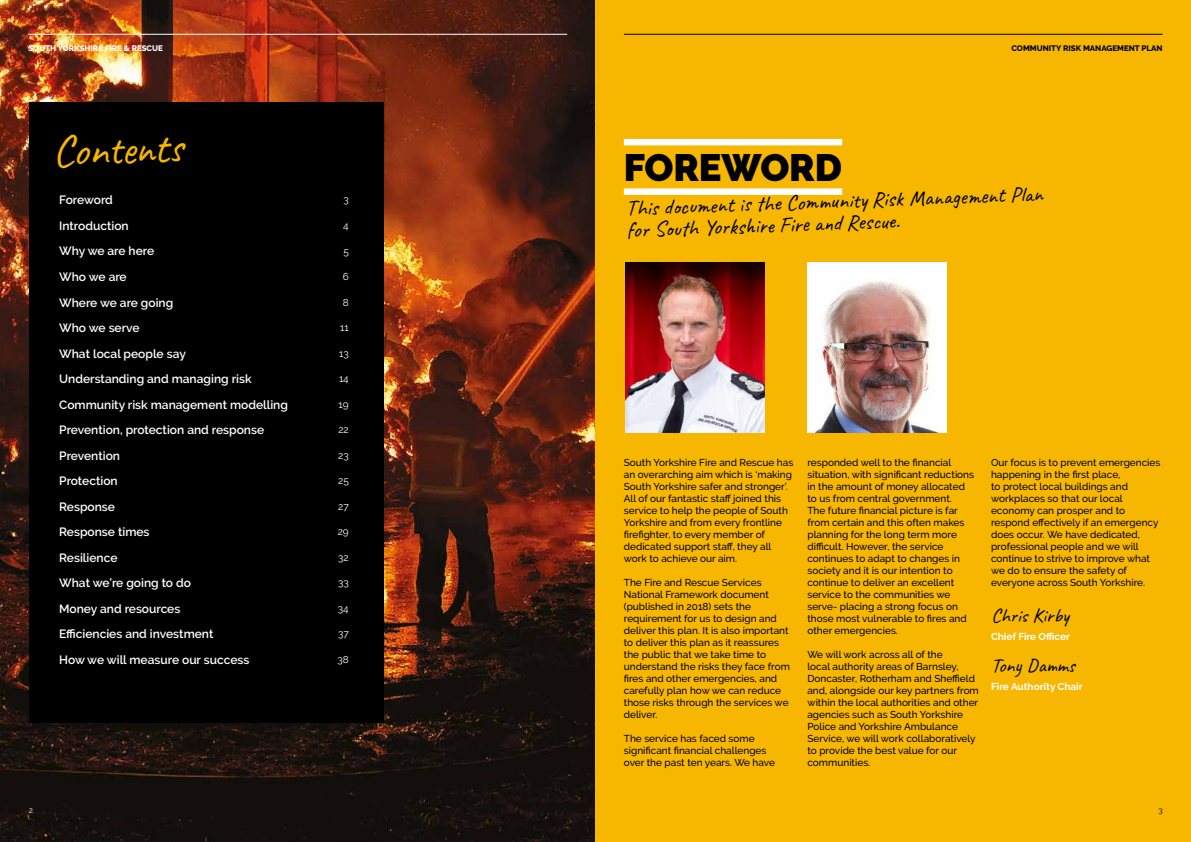
<style>
.page{position:relative;width:1191px;height:842px;background:#fff}
.page>*{position:absolute;margin:0;border:0;box-sizing:border-box;transform-origin:0 0}
.t1{font:45px "Caveat";color:#f7b700}
.t2{font:900 38px "Raleway";letter-spacing:-.005em;color:#000}
.t3{font:22px/22px "Caveat";color:#000}
.t4{font:20px "Caveat";color:#000}
.t5{font:600 12px "Raleway";color:#fff}
.t6{font:600 12px "Raleway";letter-spacing:-.02em;color:#fff}
.t7{font:500 10px/12px "Raleway";color:#000}
.t8{font:700 10px "Raleway";color:#fff}
.t9{font:10px "Raleway";color:#fff}
.t10{font:800 8px "Raleway";color:#000}
.t11{font:800 8px "Raleway";color:#fff}
.t12{font:8px "Raleway";color:#fff}
.t13{font:8px "Raleway";color:#000}
</style>
<div class="page">
<img style="left:0;top:0;width:595px;height:842px">
<div style="left:595px;top:0;width:596px;height:842px;background:#f7b700"></div>
<hr style="left:28px;top:34px;width:539px;height:1px;background:#fff">
<hr style="left:624px;top:34px;width:538px;height:1px;background:#000">
<div style="left:624px;top:188px;width:218px;height:7px;background:#fff"></div>
<div style="left:624px;top:139px;width:218px;height:6px;background:#fff"></div>
<div style="left:29px;top:102px;width:354px;height:621px;background:#000"></div>
<img style="left:625px;top:262px;width:139px;height:170px">
<div style="left:807px;top:262px;width:140px;height:170px;background:#fff"></div>
<img style="left:815px;top:281px;width:122px;height:151px">
<p class="t11" style="left:28px;top:44px;width:136px">SOUTH YORKSHIRE FIRE &amp; RESCUE</p>
<p class="t10" style="left:1011px;top:44px;width:153px">COMMUNITY RISK MANAGEMENT PLAN</p>
<h1 class="t1" style="left:51px;top:123px;width:132px;rotate:-2deg">Contents</h1>
<p class="t6" style="left:59px;top:193px;width:55px">Foreword</p>
<p class="t9" style="left:343px;top:194px;width:7px">3</p>
<p class="t5" style="left:59px;top:219px;width:71px">Introduction</p>
<p class="t9" style="left:343px;top:220px;width:7px">4</p>
<p class="t5" style="left:59px;top:244px;width:96px">Why we are here</p>
<p class="t9" style="left:343px;top:245px;width:7px">5</p>
<p class="t5" style="left:59px;top:270px;width:69px">Who we are</p>
<p class="t9" style="left:343px;top:271px;width:8px">6</p>
<p class="t5" style="left:59px;top:295px;width:116px">Where we are going</p>
<p class="t9" style="left:343px;top:296px;width:7px">8</p>
<p class="t5" style="left:59px;top:321px;width:82px">Who we serve</p>
<p class="t9" style="left:340px;top:322px;width:10px">11</p>
<p class="t5" style="left:59px;top:346px;width:128px">What local people say</p>
<p class="t9" style="left:339px;top:347px;width:11px">13</p>
<p class="t5" style="left:59px;top:372px;width:194px">Understanding and managing risk</p>
<p class="t9" style="left:339px;top:373px;width:11px">14</p>
<p class="t5" style="left:59px;top:397px;width:230px">Community risk management modelling</p>
<p class="t9" style="left:339px;top:398px;width:12px">19</p>
<p class="t5" style="left:59px;top:423px;width:206px">Prevention, protection and response</p>
<p class="t9" style="left:338px;top:424px;width:12px">22</p>
<p class="t5" style="left:59px;top:448px;width:62px">Prevention</p>
<p class="t9" style="left:338px;top:449px;width:12px">23</p>
<p class="t5" style="left:59px;top:474px;width:60px">Protection</p>
<p class="t9" style="left:338px;top:475px;width:12px">25</p>
<p class="t5" style="left:59px;top:499px;width:57px">Response</p>
<p class="t9" style="left:338px;top:500px;width:12px">27</p>
<p class="t5" style="left:59px;top:525px;width:92px">Response times</p>
<p class="t9" style="left:338px;top:526px;width:13px">29</p>
<p class="t5" style="left:59px;top:550px;width:60px">Resilience</p>
<p class="t9" style="left:338px;top:551px;width:12px">32</p>
<p class="t5" style="left:59px;top:576px;width:133px">What we’re going to do</p>
<p class="t9" style="left:338px;top:577px;width:12px">33</p>
<p class="t5" style="left:59px;top:601px;width:123px">Money and resources</p>
<p class="t9" style="left:338px;top:602px;width:12px">34</p>
<p class="t5" style="left:59px;top:627px;width:156px">Efficiencies and investment</p>
<p class="t9" style="left:338px;top:628px;width:12px">37</p>
<p class="t5" style="left:59px;top:653px;width:192px">How we will measure our success</p>
<p class="t9" style="left:337px;top:653px;width:13px">38</p>
<h2 class="t2" style="left:624px;top:145px;width:220px">FOREWORD</h2>
<h3 class="t3" style="left:625px;top:197px;width:419px;rotate:-2deg">This document is the Community Risk Management Plan for South Yorkshire Fire and Rescue.</h3>
<p class="t7" style="left:624px;top:456px;width:171px">South Yorkshire Fire and Rescue has an overarching aim which is ‘making South Yorkshire safer and stronger’.<br>All of our fantastic staff joined this service to help the people of South Yorkshire and from every frontline firefighter, to every member of dedicated support staff, they all work to achieve our aim.</p>
<p class="t7" style="left:624px;top:576px;width:168px">The Fire and Rescue Services<br>National Framework document (published in 2018) sets the requirement for us to design and deliver this plan. It is also important to deliver this plan as it reassures the public that we take time to understand the risks they face from fires and other emergencies, and carefully plan how we can reduce those risks through the services we deliver.</p>
<p class="t7" style="left:624px;top:732px;width:153px">The service has faced some significant financial challenges over the past ten years. We have</p>
<p class="t7" style="left:807px;top:456px;width:168px">responded well to the financial situation, with significant reductions in the amount of money allocated to us from central government.<br>The future financial picture is far from certain and this often makes planning for the long term more difficult. However, the service continues to adapt to changes in society and it is our intention to continue to deliver an excellent service to the communities we serve- placing a strong focus on those most vulnerable to fires and other emergencies.</p>
<p class="t7" style="left:807px;top:648px;width:173px">We will work across all of the<br>local authority areas of Barnsley,<br>Doncaster, Rotherham and Sheffield and, alongside our key partners from within the local authorities and other agencies such as South Yorkshire<br>Police and Yorkshire Ambulance<br>Service, we will work collaboratively to provide the best value for our communities.</p>
<p class="t7" style="left:991px;top:456px;width:171px">Our focus is to prevent emergencies happening in the first place,<br>to protect local buildings and workplaces so that our local economy can prosper and to respond effectively if an emergency does occur. We have dedicated, professional people and we will continue to strive to improve what we do to ensure the safety of everyone across South Yorkshire.</p>
<h3 class="t4" style="left:991px;top:603px;width:79px">Chris Kirby</h3>
<p class="t8" style="left:991px;top:630px;width:80px">Chief Fire Officer</p>
<h3 class="t4" style="left:991px;top:653px;width:85px">Tony Damms</h3>
<p class="t8" style="left:991px;top:680px;width:93px">Fire Authority Chair</p>
<p class="t12" style="left:29px;top:805px;width:6px">2</p>
<p class="t13" style="left:1158px;top:805px;width:6px">3</p>
</div>
